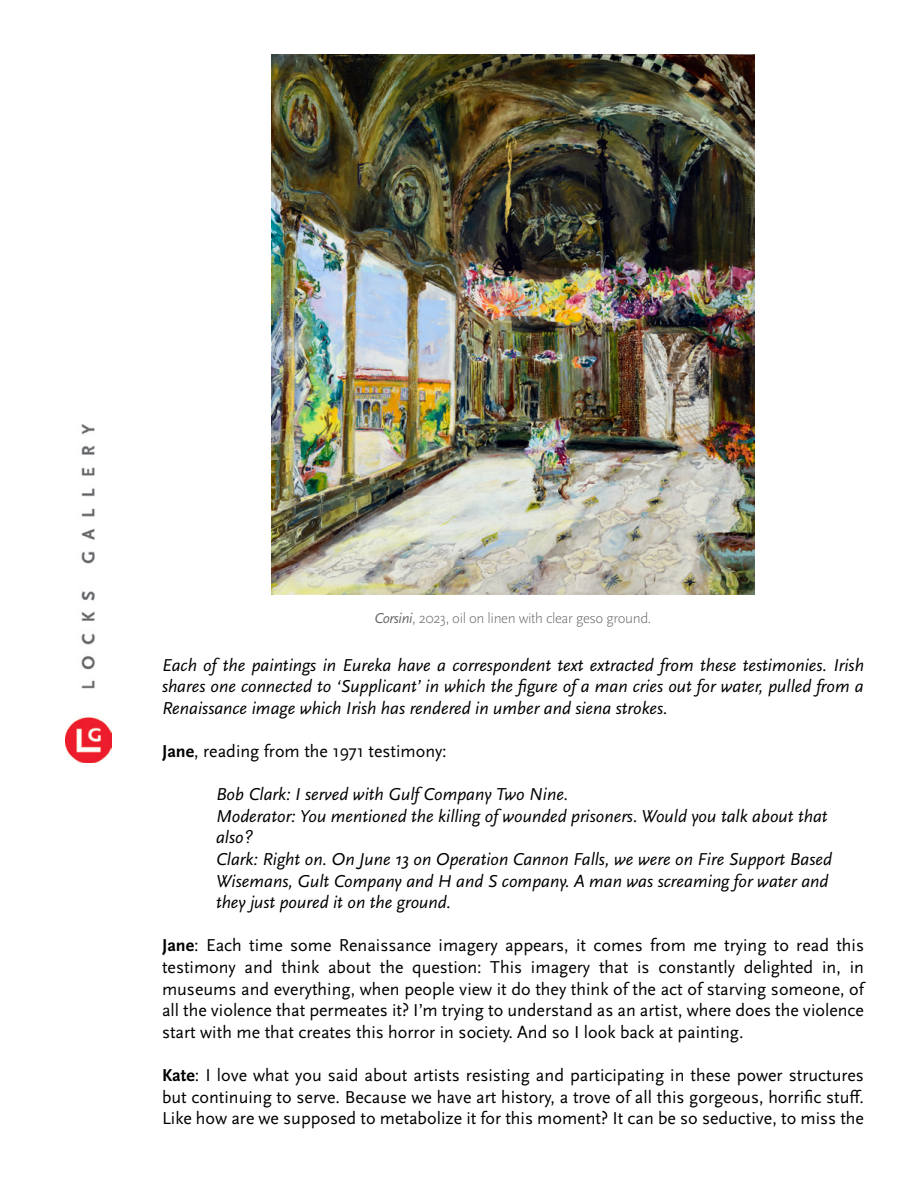
<style>
.page{position:relative;width:918px;height:1188px;background:#fff}
.page>*{position:absolute;margin:0;border:0;box-sizing:border-box;transform-origin:0 0}
.t1{font:18px/21.6px "Scala Sans Pro";color:#000;text-align:justify}
.t2{font:italic 18px/21.6px "Scala Sans Pro";color:#000;text-align:justify}
.t3{font:300 15px "Scala Sans Pro";letter-spacing:-.025em;color:#696a6d}
.s1{font-weight:400;font-style:italic}
.s2{font-weight:700}
</style>
<div class="page">
<img style="left:65px;top:424px;width:46px;height:338px">
<img style="left:272px;top:54px;width:482px;height:540px">
<p class="t3" style="left:375px;top:609px;width:278px"><span class="s1">Corsini</span>, 2023, oil on linen with clear geso ground.</p>
<p class="t2" style="left:162px;top:654px;width:703px">Each of the paintings in Eureka have a correspondent text extracted from these testimonies. Irish shares one connected to ‘Supplicant’ in which the figure of a man cries out for water, pulled from a Renaissance image which Irish has rendered in umber and siena strokes.</p>
<p class="t1" style="left:162px;top:740px;width:286px"><span class="s2">Jane</span>, reading from the 1971 testimony:</p>
<p class="t2" style="left:216px;top:784px;width:617px;text-align:left">Bob Clark: I served with Gulf Company Two Nine.<br>Moderator: You mentioned the killing of wounded prisoners. Would you talk about that also?<br>Clark: Right on. On June 13 on Operation Cannon Falls, we were on Fire Support Based Wisemans, Gult Company and H and S company. A man was screaming for water and they just poured it on the ground.</p>
<p class="t1" style="left:162px;top:935px;width:704px"><span class="s2">Jane</span>: Each time some Renaissance imagery appears, it comes from me trying to read this testimony and think about the question: This imagery that is constantly delighted in, in museums and everything, when people view it do they think of the act of starving someone, of all the violence that permeates it? I’m trying to understand as an artist, where does the violence start with me that creates this horror in society. And so I look back at painting.</p>
<p class="t1" style="left:162px;top:1064px;width:704px"><span class="s2">Kate</span>: I love what you said about artists resisting and participating in these power structures but continuing to serve. Because we have art history, a trove of all this gorgeous, horrific stuff.<br>Like how are we supposed to metabolize it for this moment? It can be so seductive, to miss the</p>
</div>
